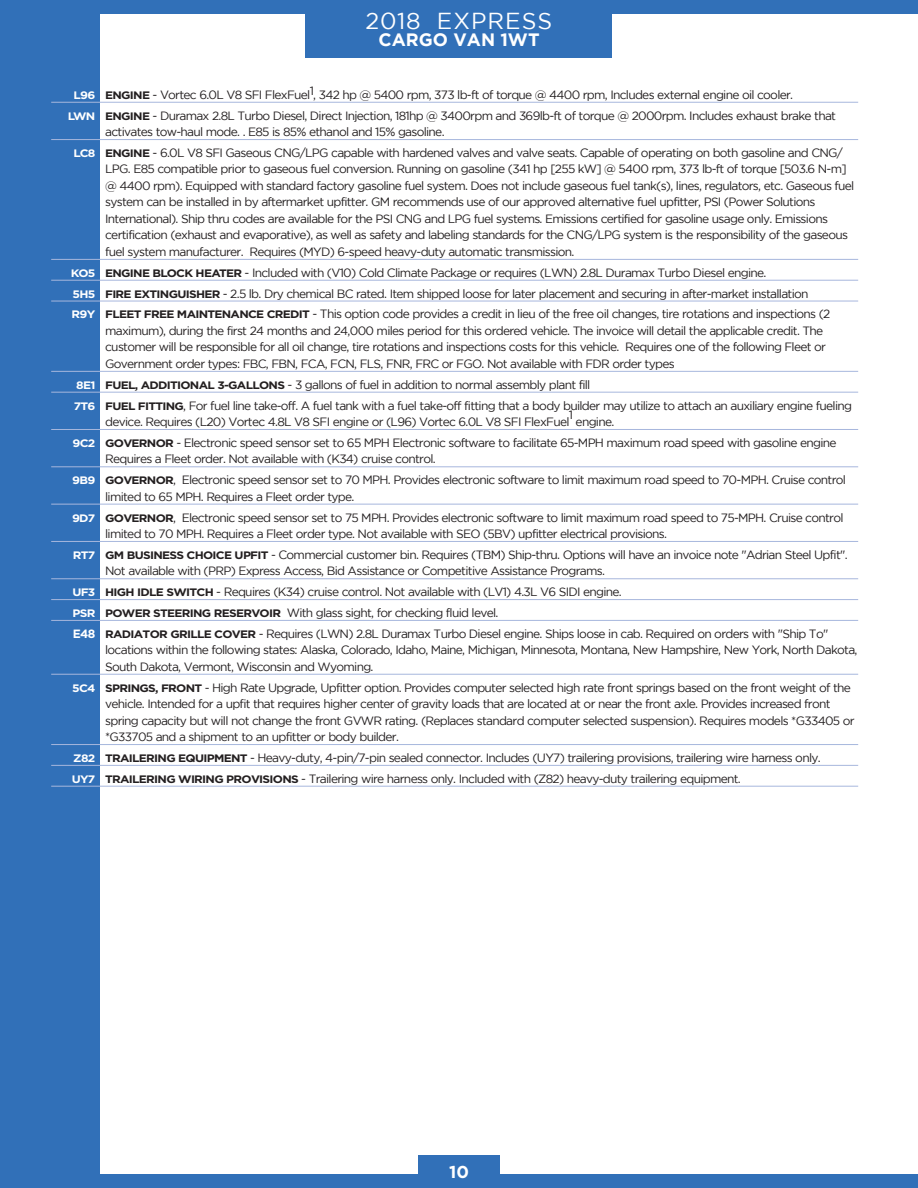
<style>
.page{position:relative;width:918px;height:1188px;background:#fff}
.page>*{position:absolute;margin:0;border:0;box-sizing:border-box;transform-origin:0 0}
.t1{font:23.1px "Gotham";letter-spacing:.045em;color:#fff}
.t2{font:700 17.85px "Gotham";letter-spacing:.005em;color:#fff}
.t3{font:700 17.25px "Gotham";color:#fff}
.TRY{font:12px/16.5px "Gotham";letter-spacing:-.06em;color:#231f20}
.s1{font-weight:700;font-size:10.8px;color:#fff}
.s2{font-weight:700;font-size:10.8px}
.s3{font-weight:700;color:#fff}
</style>
<div class="page">
<div style="left:306px;top:7px;width:306px;height:51px;background:#3170b8"></div>
<div style="left:418px;top:1156px;width:82px;height:32px;background:#3170b8"></div>
<div style="left:0;top:0;width:918px;height:14px;background:#3170b8"></div>
<div style="left:0;top:1174px;width:918px;height:14px;background:#3170b8"></div>
<div style="left:0;top:0;width:99px;height:1188px;background:#3170b8"></div>
<hr style="left:51px;top:102px;width:807px;height:1px;background:#a7b7dd">
<hr style="left:51px;top:139px;width:807px;height:1px;background:#a7b7dd">
<hr style="left:51px;top:259px;width:807px;height:1px;background:#a7b7dd">
<hr style="left:51px;top:280px;width:807px;height:1px;background:#a7b7dd">
<hr style="left:51px;top:301px;width:807px;height:1px;background:#a7b7dd">
<hr style="left:51px;top:371px;width:807px;height:1px;background:#a7b7dd">
<hr style="left:51px;top:392px;width:807px;height:1px;background:#a7b7dd">
<hr style="left:51px;top:429px;width:807px;height:1px;background:#a7b7dd">
<hr style="left:51px;top:467px;width:807px;height:1px;background:#a7b7dd">
<hr style="left:51px;top:504px;width:807px;height:1px;background:#a7b7dd">
<hr style="left:51px;top:541px;width:807px;height:1px;background:#a7b7dd">
<hr style="left:51px;top:579px;width:807px;height:1px;background:#a7b7dd">
<hr style="left:51px;top:599px;width:807px;height:1px;background:#a7b7dd">
<hr style="left:51px;top:620px;width:807px;height:1px;background:#a7b7dd">
<hr style="left:51px;top:674px;width:807px;height:1px;background:#a7b7dd">
<hr style="left:51px;top:744px;width:807px;height:1px;background:#a7b7dd">
<hr style="left:51px;top:765px;width:807px;height:1px;background:#a7b7dd">
<hr style="left:51px;top:786px;width:807px;height:1px;background:#a7b7dd">
<h1 class="t1" style="left:366px;top:8px;width:188px">2018 EXPRESS</h1>
<h2 class="t2" style="left:378px;top:29px;width:163px">CARGO VAN 1WT</h2>
<p class="TRY" style="left:74px;top:86px;width:721px"><span class="s1">L96</span> <span class="s2">ENGINE</span> - Vortec 6.0L V8 SFI FlexFuel1, 342 hp @ 5400 rpm, 373 lb-ft of torque @ 4400 rpm, Includes external engine oil cooler.</p>
<p class="TRY" style="left:105px;top:107px;width:732px;text-indent:-38px"><span class="s1">LWN</span> <span class="s2">ENGINE</span> - Duramax 2.8L Turbo Diesel, Direct Injection, 181hp @ 3400rpm and 369lb-ft of torque @ 2000rpm. Includes exhaust brake that activates tow-haul mode. . E85 is 85% ethanol and 15% gasoline.</p>
<p class="TRY" style="left:105px;top:144px;width:751px;text-indent:-32px"><span class="s1">LC8</span> <span class="s2">ENGINE</span> - 6.0L V8 SFI Gaseous CNG/LPG capable with hardened valves and valve seats. Capable of operating on both gasoline and CNG/ LPG. E85 compatible prior to gaseous fuel conversion. Running on gasoline (341 hp [255 kW] @ 5400 rpm, 373 lb-ft of torque [503.6 N-m] @ 4400 rpm). Equipped with standard factory gasoline fuel system. Does not include gaseous fuel tank(s), lines, regulators, etc. Gaseous fuel system can be installed in by aftermarket upfitter. GM recommends use of our approved alternative fuel upfitter, PSI (Power Solutions International). Ship thru codes are available for the PSI CNG and LPG fuel systems. Emissions certified for gasoline usage only. Emissions certification (exhaust and evaporative), as well as safety and labeling standards for the CNG/LPG system is the responsibility of the gaseous fuel system manufacturer. Requires (MYD) 6-speed heavy-duty automatic transmission.</p>
<p class="TRY" style="left:71px;top:264px;width:697px"><span class="s1">KO5</span> <span class="s2">ENGINE BLOCK HEATER</span> - Included with (V10) Cold Climate Package or requires (LWN) 2.8L Duramax Turbo Diesel engine.</p>
<p class="TRY" style="left:73px;top:285px;width:737px"><span class="s1">5H5</span> <span class="s2">FIRE EXTINGUISHER</span> - 2.5 lb. Dry chemical BC rated. Item shipped loose for later placement and securing in after-market installation</p>
<p class="TRY" style="left:105px;top:306px;width:727px;text-indent:-34px"><span class="s1">R9Y</span> <span class="s2">FLEET FREE MAINTENANCE CREDIT</span> - This option code provides a credit in lieu of the free oil changes, tire rotations and inspections (2 maximum), during the first 24 months and 24,000 miles period for this ordered vehicle. The invoice will detail the applicable credit. The customer will be responsible for all oil change, tire rotations and inspections costs for this vehicle. Requires one of the following Fleet or Government order types: FBC, FBN, FCA, FCN, FLS, FNR, FRC or FGO. Not available with FDR order types</p>
<p class="TRY" style="left:76px;top:376px;width:516px"><span class="s1">8E1</span> <span class="s2">FUEL, ADDITIONAL 3-GALLONS</span> - 3 gallons of fuel in addition to normal assembly plant fill</p>
<p class="TRY" style="left:105px;top:397px;width:748px;text-indent:-31px"><span class="s1">7T6</span> <span class="s2">FUEL FITTING</span>, For fuel line take-off. A fuel tank with a fuel take-off fitting that a body builder may utilize to attach an auxiliary engine fueling device. Requires (L20) Vortec 4.8L V8 SFI engine or (L96) Vortec 6.0L V8 SFI FlexFuel</p>
<p class="TRY" style="left:569px;top:406px;width:6px">1</p>
<p class="TRY" style="left:576px;top:413px;width:40px">engine.</p>
<p class="TRY" style="left:105px;top:434px;width:733px;text-indent:-33px"><span class="s1">9C2</span> <span class="s2">GOVERNOR</span> - Electronic speed sensor set to 65 MPH Electronic software to facilitate 65-MPH maximum road speed with gasoline engine<br>Requires a Fleet order. Not available with (K34) cruise control.</p>
<p class="TRY" style="left:105px;top:472px;width:742px;text-indent:-33px"><span class="s1">9B9</span> <span class="s2">GOVERNOR</span>, Electronic speed sensor set to 70 MPH. Provides electronic software to limit maximum road speed to 70-MPH. Cruise control limited to 65 MPH. Requires a Fleet order type.</p>
<p class="TRY" style="left:105px;top:509px;width:740px;text-indent:-33px"><span class="s1">9D7</span> <span class="s2">GOVERNOR</span>, Electronic speed sensor set to 75 MPH. Provides electronic software to limit maximum road speed to 75-MPH. Cruise control limited to 70 MPH. Requires a Fleet order type. Not available with SEO (5BV) upfitter electrical provisions.</p>
<p class="TRY" style="left:105px;top:546px;width:744px;text-indent:-32px"><span class="s1">RT7</span> <span class="s2">GM BUSINESS CHOICE UPFIT</span> - Commercial customer bin. Requires (TBM) Ship-thru. Options will have an invoice note "Adrian Steel Upfit".<br>Not available with (PRP) Express Access, Bid Assistance or Competitive Assistance Programs.</p>
<p class="TRY" style="left:72px;top:583px;width:551px"><span class="s1">UF3</span> <span class="s2">HIGH IDLE SWITCH</span> - Requires (K34) cruise control. Not available with (LV1) 4.3L V6 SIDI engine.</p>
<p class="TRY" style="left:72px;top:604px;width:428px"><span class="s1">PSR</span> <span class="s2">POWER STEERING RESERVOIR</span> With glass sight, for checking fluid level.</p>
<p class="TRY" style="left:105px;top:625px;width:754px;text-indent:-32px"><span class="s3">E48</span> <span class="s2">RADIATOR GRILLE COVER</span> - Requires (LWN) 2.8L Duramax Turbo Diesel engine. Ships loose in cab. Required on orders with "Ship To" locations within the following states: Alaska, Colorado, Idaho, Maine, Michigan, Minnesota, Montana, New Hampshire, New York, North Dakota,<br>South Dakota, Vermont, Wisconsin and Wyoming.</p>
<p class="TRY" style="left:105px;top:679px;width:751px;text-indent:-33px"><span class="s1">5C4</span> <span class="s2">SPRINGS, FRONT</span> - High Rate Upgrade, Upfitter option. Provides computer selected high rate front springs based on the front weight of the vehicle. Intended for a upfit that requires higher center of gravity loads that are located at or near the front axle. Provides increased front spring capacity but will not change the front GVWR rating. (Replaces standard computer selected suspension). Requires models *G33405 or *G33705 and a shipment to an upfitter or body builder.</p>
<p class="TRY" style="left:73px;top:749px;width:749px"><span class="s1">Z82</span> <span class="s2">TRAILERING EQUIPMENT</span> - Heavy-duty, 4-pin/7-pin sealed connector. Includes (UY7) trailering provisions, trailering wire harness only.</p>
<p class="TRY" style="left:72px;top:770px;width:671px"><span class="s1">UY7</span> <span class="s2">TRAILERING WIRING PROVISIONS</span> - Trailering wire harness only. Included with (Z82) heavy-duty trailering equipment.</p>
<h3 class="t3" style="left:449px;top:1162px;width:21px">10</h3>
</div>
